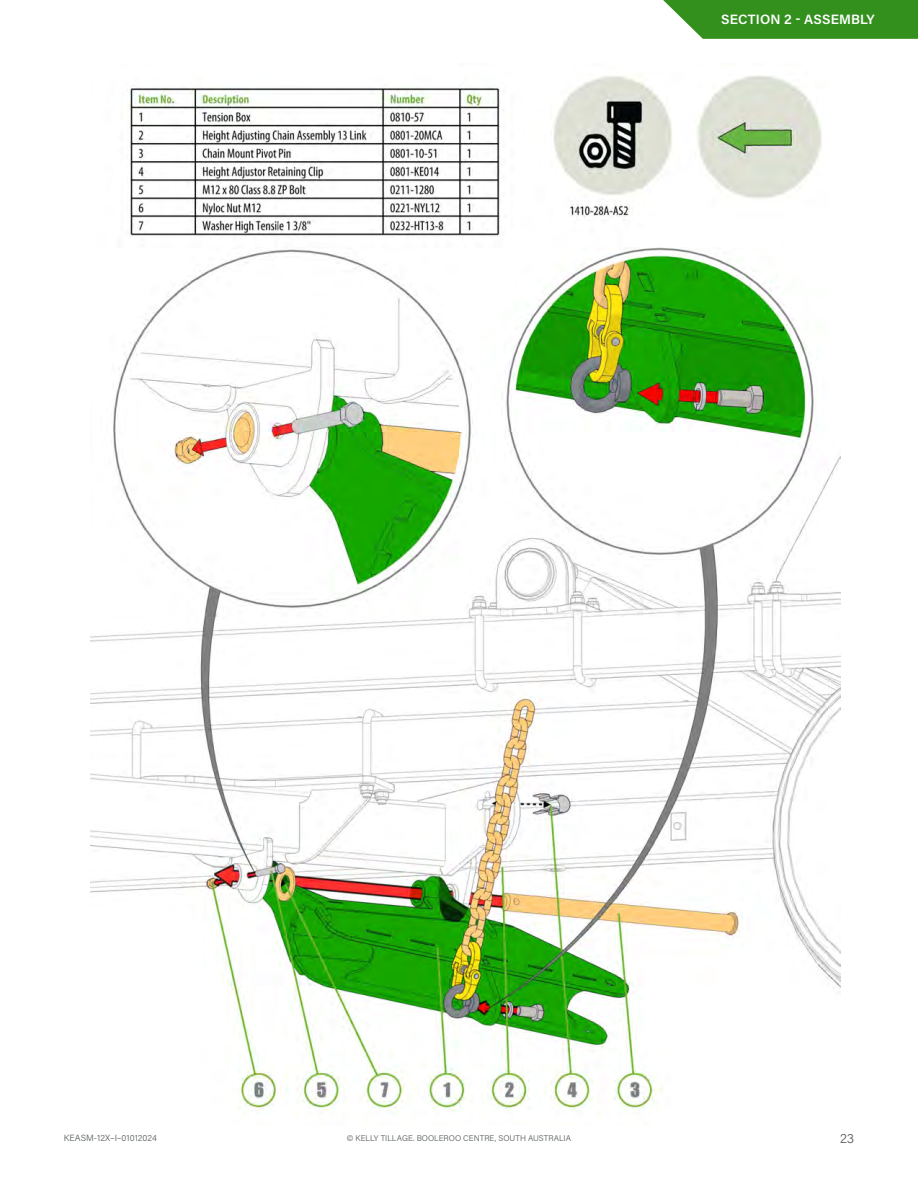
<style>
.page{position:relative;width:918px;height:1188px;background:#fff}
.page>*{position:absolute;margin:0;border:0;box-sizing:border-box;transform-origin:0 0}
.Tab_Label_White{font:600 13.5px "Acumin Pro";letter-spacing:.01em;color:#fff}
.t1{font:300 13.5px "Acumin Pro";color:#565a5c}
.t2{font:300 9px "Acumin Pro";letter-spacing:.005em;color:#565a5c}
.t3{font:300 8.25px "Acumin Pro";color:#565a5c}
</style>
<div class="page">
<svg style="left:663px;top:0;width:255px;height:39px;background:#43992f"></svg>
<img style="left:90px;top:75px;width:751px;height:1039px">
<p class="Tab_Label_White" style="left:721px;top:10px;width:155px">SECTION 2 - ASSEMBLY</p>
<p class="t2" style="left:64px;top:1132px;width:95px">KEASM-12X–I–01012024</p>
<p class="t3" style="left:347px;top:1132px;width:226px">© KELLY TILLAGE. BOOLEROO CENTRE, SOUTH AUSTRALIA</p>
<h1 class="t1" style="left:840px;top:1129px;width:16px">23</h1>
</div>
